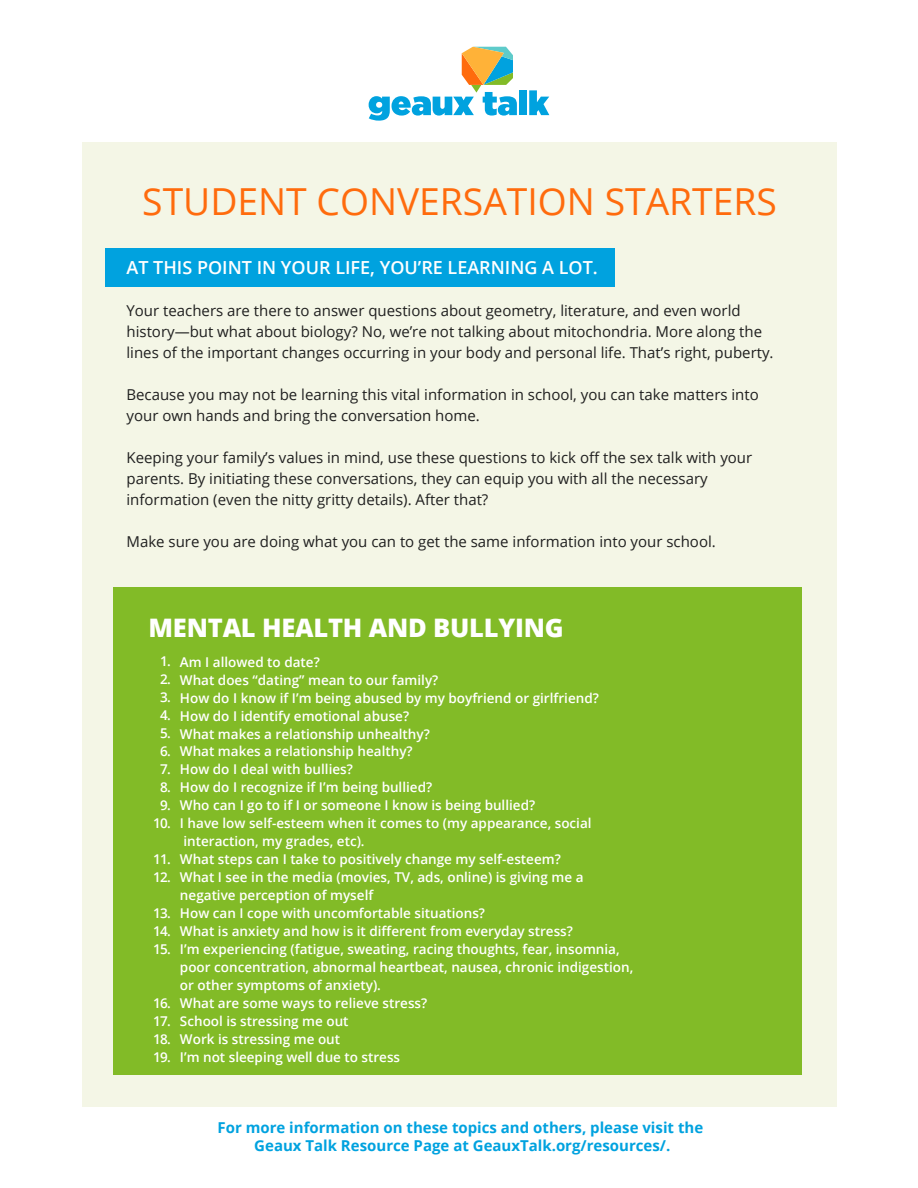
<style>
.page{position:relative;width:918px;height:1188px;background:#fff}
.page>*{position:absolute;margin:0;border:0;box-sizing:border-box;transform-origin:0 0}
.t1{font:37.2px "Open Sans";color:#ff6b0d}
.t2{font:800 25.5px "Open Sans";letter-spacing:-.01em;color:#fff}
.t3{font:600 18px "Open Sans";color:#fff}
.t4{font:15px/21px "Open Sans";color:#1f1f1f}
.t5{font:700 15px/18px "Open Sans";color:#00a2df;text-align:center}
.t6{font:600 13.5px/18px "Open Sans";color:#fff}
</style>
<div class="page">
<div style="left:82px;top:143px;width:754px;height:964px;background:#f4f6e6"></div>
<div style="left:519px;top:90px;width:8px;height:25px;background:#00a2df"></div>
<svg style="left:529px;top:90px;width:20px;height:25px"></svg>
<svg style="left:369px;top:47px;width:148px;height:74px"></svg>
<div style="left:114px;top:588px;width:688px;height:487px;background:#82bb27"></div>
<div style="left:106px;top:248px;width:509px;height:39px;background:#00a2df"></div>
<h1 class="t1" style="left:142px;top:176px;width:636px">STUDENT CONVERSATION STARTERS</h1>
<h3 class="t3" style="left:127px;top:255px;width:473px">AT THIS POINT IN YOUR LIFE, YOU’RE LEARNING A LOT.</h3>
<p class="t4" style="left:127px;top:299px;width:649px">Your teachers are there to answer questions about geometry, literature, and even world history—but what about biology? No, we’re not talking about mitochondria. More along the lines of the important changes occurring in your body and personal life. That’s right, puberty.</p>
<p class="t4" style="left:127px;top:383px;width:634px">Because you may not be learning this vital information in school, you can take matters into your own hands and bring the conversation home.</p>
<p class="t4" style="left:127px;top:446px;width:627px">Keeping your family’s values in mind, use these questions to kick off the sex talk with your parents. By initiating these conversations, they can equip you with all the necessary information (even the nitty gritty details). After that?</p>
<p class="t4" style="left:127px;top:530px;width:591px">Make sure you are doing what you can to get the same information into your school.</p>
<h2 class="t2" style="left:148px;top:608px;width:417px">MENTAL HEALTH AND BULLYING</h2>
<p class="t6" style="left:180px;top:652px;width:455px">Am I allowed to date?<br>What does “dating” mean to our family?<br>How do I know if I’m being abused by my boyfriend or girlfriend?<br>How do I identify emotional abuse?<br>What makes a relationship unhealthy?<br>What makes a relationship healthy?<br>How do I deal with bullies?<br>How do I recognize if I’m being bullied?<br>Who can I go to if I or someone I know is being bullied?<br>I have low self-esteem when it comes to (my appearance, social interaction, my grades, etc).<br>What steps can I take to positively change my self-esteem?<br>What I see in the media (movies, TV, ads, online) is giving me a negative perception of myself<br>How can I cope with uncomfortable situations?<br>What is anxiety and how is it different from everyday stress?<br>I’m experiencing (fatigue, sweating, racing thoughts, fear, insomnia, poor concentration, abnormal heartbeat, nausea, chronic indigestion, or other symptoms of anxiety).<br>What are some ways to relieve stress?<br>School is stressing me out<br>Work is stressing me out<br>I’m not sleeping well due to stress</p>
<p class="t6" style="left:153px;top:652px;width:19px;text-align:center">1.<br>2.<br>3.<br>4.<br>5.<br>6.<br>7.<br>8.<br>9.<br>10.</p>
<p class="t6" style="left:153px;top:850px;width:19px">11.<br>12.</p>
<p class="t6" style="left:153px;top:904px;width:19px;text-align:justify">13.<br>14.<br>15.</p>
<p class="t6" style="left:153px;top:994px;width:19px;text-align:justify">16.<br>17.<br>18.<br>19.</p>
<p class="t5" style="left:217px;top:1118px;width:487px">For more information on these topics and others, please visit the<br>Geaux Talk Resource Page at GeauxTalk.org/resources/.</p>
</div>
